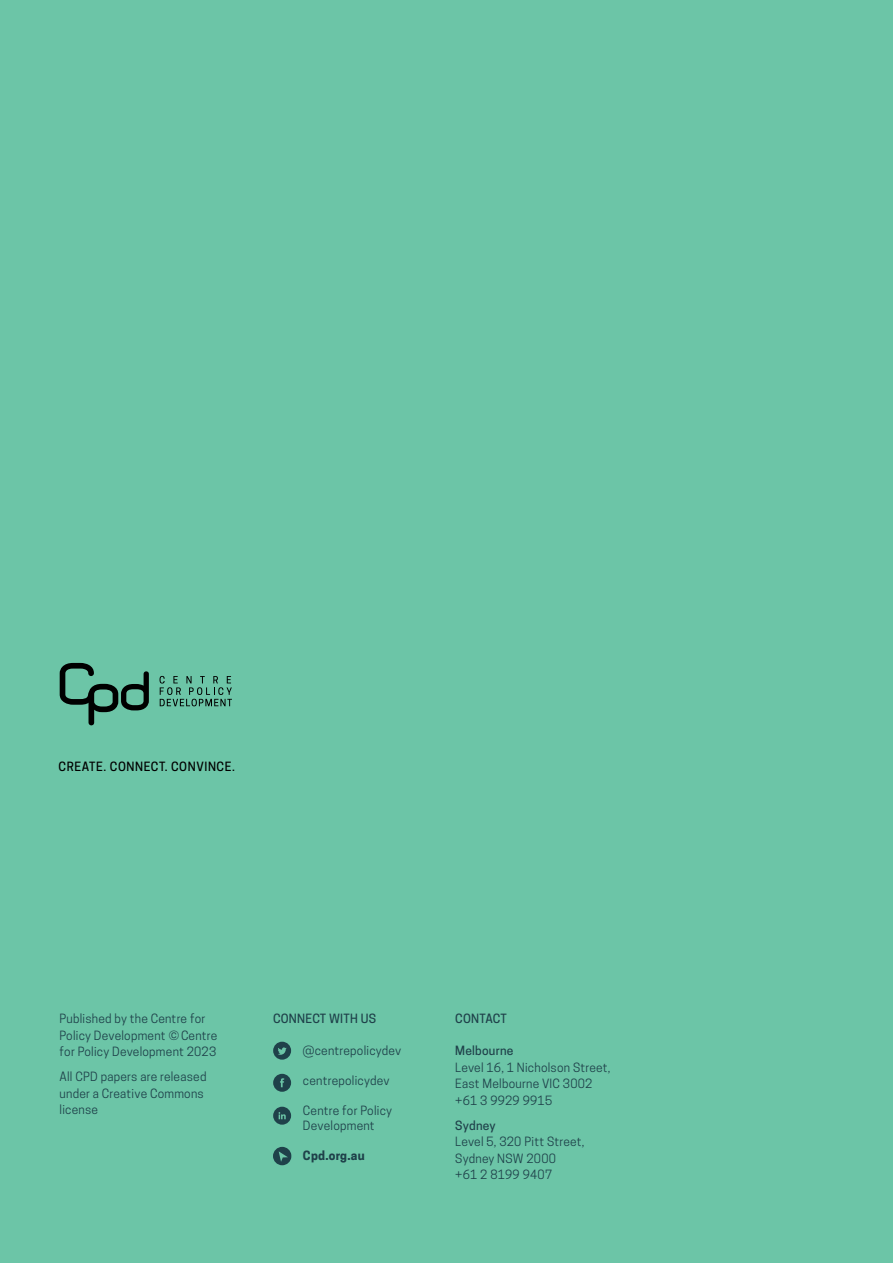
<style>
.page{position:relative;width:893px;height:1263px;background:#6cc5a7}
.page>*{position:absolute;margin:0;border:0;box-sizing:border-box;transform-origin:0 0}
.t1{font:12px/16.5px "Cooper Hewitt";letter-spacing:.02em;color:#1f414a}
.t2{font:500 12px "Cooper Hewitt";letter-spacing:.02em;color:#1f414a}
.t3{font:500 12px "Cooper Hewitt";letter-spacing:.05em;color:#000}
.t4{font:700 12px "Cooper Hewitt";letter-spacing:.02em;color:#1f414a}
</style>
<div class="page">
<svg style="left:60px;top:663px;width:89px;height:62px"></svg>
<svg style="left:160px;top:676px;width:72px;height:30px"></svg>
<svg style="left:273px;top:1042px;width:18px;height:18px"></svg>
<svg style="left:273px;top:1074px;width:18px;height:18px"></svg>
<svg style="left:273px;top:1147px;width:18px;height:18px"></svg>
<svg style="left:273px;top:1107px;width:18px;height:18px"></svg>
<p class="t3" style="left:59px;top:759px;width:178px">CREATE. CONNECT. CONVINCE.</p>
<p class="t1" style="left:60px;top:1010px;width:159px">Published by the Centre for<br>Policy Development ©Centre for Policy Development 2023</p>
<p class="t1" style="left:60px;top:1068px;width:149px">All CPD papers are released under a Creative Commons license</p>
<p class="t2" style="left:273px;top:1011px;width:105px">CONNECT WITH US</p>
<p class="t1" style="left:303px;top:1042px;width:100px">@centrepolicydev</p>
<p class="t1" style="left:303px;top:1072px;width:88px">centrepolicydev</p>
<p class="t1" style="left:303px;top:1103px;width:91px;line-height:15px">Centre for Policy<br>Development</p>
<p class="t4" style="left:303px;top:1148px;width:63px">Cpd.org.au</p>
<p class="t2" style="left:455px;top:1012px;width:53px">CONTACT</p>
<p class="t2" style="left:455px;top:1043px;width:60px">Melbourne</p>
<p class="t1" style="left:455px;top:1059px;width:157px">Level 16, 1 Nicholson Street,<br>East Melbourne VIC 3002 +61 3 9929 9915</p>
<p class="t2" style="left:455px;top:1118px;width:42px">Sydney</p>
<p class="t1" style="left:455px;top:1133px;width:131px">Level 5, 320 Pitt Street,<br>Sydney NSW 2000<br>+61 2 8199 9407</p>
</div>
